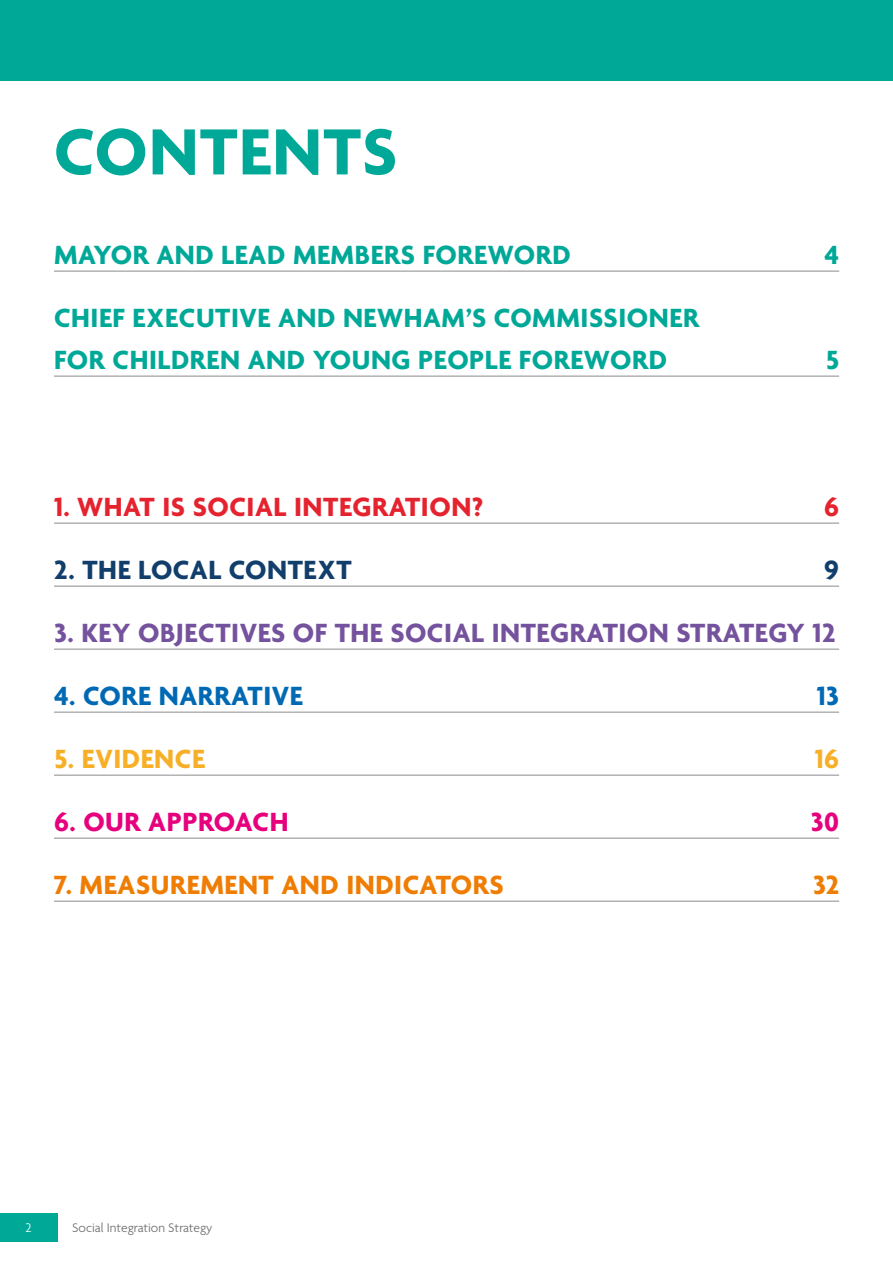
<style>
.page{position:relative;width:893px;height:1263px;background:#fff}
.page>*{position:absolute;margin:0;border:0;box-sizing:border-box;transform-origin:0 0}
.t1{font:700 70.5px "Agenda";letter-spacing:.02em;color:#00a898}
.t2{font:700 28.5px/42px "Agenda";letter-spacing:.02em;color:#00a898}
.t3{font:700 28.5px "Agenda";letter-spacing:.02em;color:#75529d}
.t4{font:700 28.5px "Agenda";letter-spacing:.02em;color:#ef7d04}
.t5{font:700 28.5px "Agenda";letter-spacing:.02em;color:#e5232e}
.t6{font:700 28.5px "Agenda";letter-spacing:.02em;color:#123e6b}
.t7{font:700 28.5px "Agenda";letter-spacing:.02em;color:#0069b4}
.t8{font:700 28.5px "Agenda";letter-spacing:.02em;color:#e6007d}
.t9{font:700 28.5px "Agenda";letter-spacing:.02em;color:#f7af27}
.t10{font:300 13.5px "Agenda";color:#706f6f}
.t11{font:300 13.5px "Agenda";color:#fff}
</style>
<div class="page">
<div style="left:0;top:1213px;width:57px;height:29px;background:#00a898"></div>
<hr style="left:54px;top:270px;width:785px;height:2px;background:#b3b2b2">
<hr style="left:54px;top:375px;width:785px;height:2px;background:#b3b2b2">
<hr style="left:54px;top:522px;width:785px;height:2px;background:#b3b2b2">
<hr style="left:54px;top:585px;width:785px;height:2px;background:#b3b2b2">
<hr style="left:54px;top:648px;width:785px;height:2px;background:#b3b2b2">
<hr style="left:54px;top:711px;width:785px;height:2px;background:#b3b2b2">
<hr style="left:54px;top:774px;width:785px;height:2px;background:#b3b2b2">
<hr style="left:54px;top:837px;width:785px;height:2px;background:#b3b2b2">
<hr style="left:54px;top:900px;width:785px;height:2px;background:#b3b2b2">
<div style="left:0;top:0;width:893px;height:81px;background:#00a898"></div>
<h1 class="t1" style="left:54px;top:114px;width:345px">CONTENTS</h1>
<p class="t2" style="left:54px;top:236px;width:518px">MAYOR AND LEAD MEMBERS FOREWORD</p>
<p class="t2" style="left:824px;top:236px;width:16px">4</p>
<p class="t2" style="left:54px;top:299px;width:647px">CHIEF EXECUTIVE AND NEWHAM’S COMMISSIONER<br>FOR CHILDREN AND YOUNG PEOPLE FOREWORD</p>
<p class="t2" style="left:826px;top:341px;width:15px">5</p>
<p class="t5" style="left:54px;top:492px;width:431px">1. WHAT IS SOCIAL INTEGRATION?</p>
<p class="t5" style="left:824px;top:492px;width:16px">6</p>
<p class="t6" style="left:54px;top:555px;width:299px">2. THE LOCAL CONTEXT</p>
<p class="t6" style="left:824px;top:555px;width:16px">9</p>
<p class="t3" style="left:54px;top:618px;width:783px">3. KEY OBJECTIVES OF THE SOCIAL INTEGRATION STRATEGY 12</p>
<p class="t7" style="left:54px;top:681px;width:250px">4. CORE NARRATIVE</p>
<p class="t7" style="left:817px;top:681px;width:24px">13</p>
<p class="t9" style="left:54px;top:744px;width:152px">5. EVIDENCE</p>
<p class="t9" style="left:815px;top:744px;width:26px">16</p>
<p class="t8" style="left:54px;top:807px;width:236px">6. OUR APPROACH</p>
<p class="t8" style="left:811px;top:807px;width:30px">30</p>
<p class="t4" style="left:54px;top:870px;width:451px">7. MEASUREMENT AND INDICATORS</p>
<p class="t4" style="left:813px;top:870px;width:28px">32</p>
<p class="t11" style="left:25px;top:1221px;width:8px">2</p>
<p class="t10" style="left:72px;top:1221px;width:142px">Social Integration Strategy</p>
</div>
